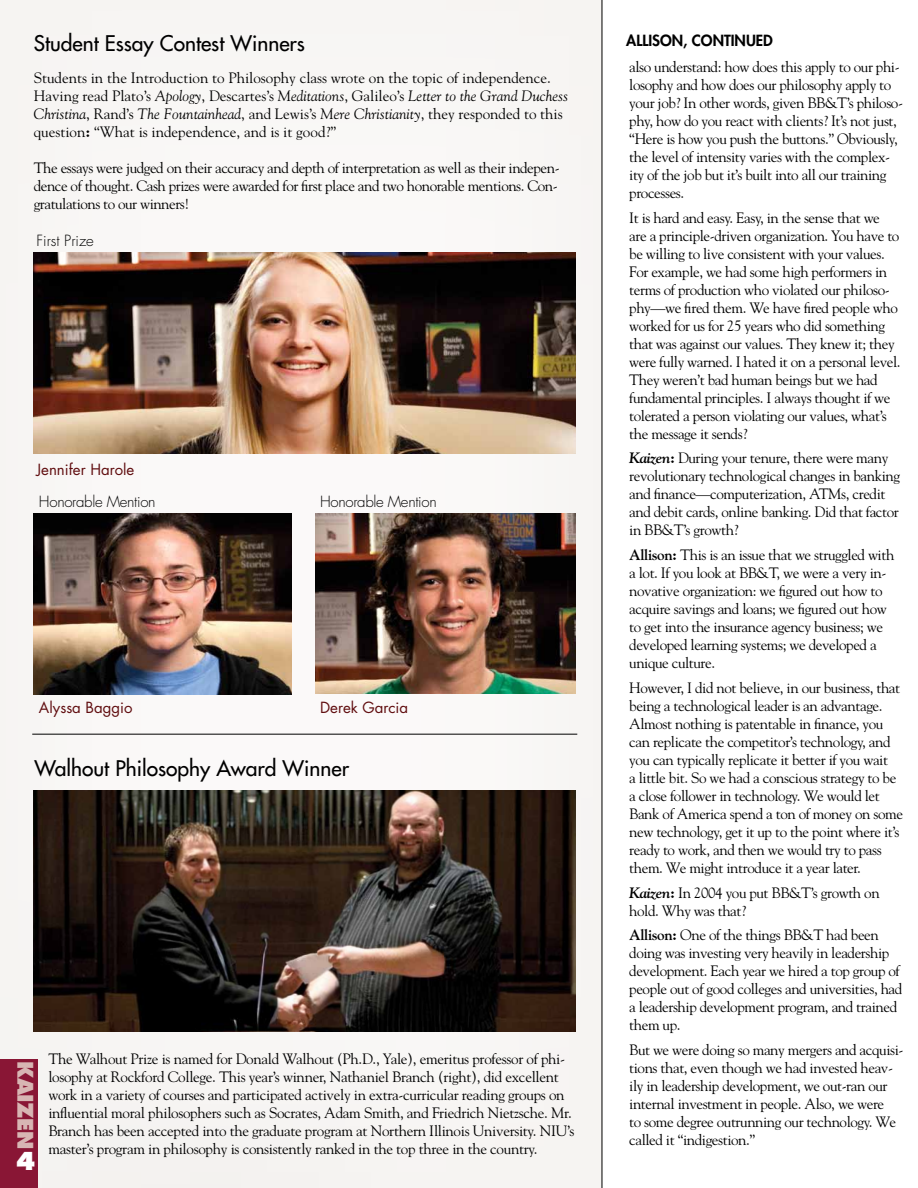
<style>
.page{position:relative;width:918px;height:1188px;background:#fff}
.page>*{position:absolute;margin:0;border:0;box-sizing:border-box;transform-origin:0 0}
.t1{font:800 24px "Futura Std";color:#fff}
.t2{font:500 21px "Futura Std";color:#000}
.t3{font:800 21px "Futura Std";color:#d7b5b3}
.t4{font:15px/18px "Goudy Std";letter-spacing:-.025em;color:#000}
.t5{font:15px/18px "Goudy Std";color:#000}
.t6{font:15px "Futura Std";color:#600d0f}
.t7{font:300 15px "Futura Std";letter-spacing:-.02em;color:#000}
.t8{font:800 15px "Futura Std";color:#000}
.t9{font:300 15px "Futura Std";color:#000}
.s1{font-style:italic}
.s2{font-weight:700}
.s3{font-weight:700;font-style:italic}
</style>
<div class="page">
<div style="left:0;top:0;width:602px;height:1188px;background:#f7f6f4"></div>
<hr style="left:602px;top:0;width:1px;height:1188px;background:#000">
<div style="left:0;top:1059px;width:37px;height:129px;background:#891635"></div>
<hr style="left:32px;top:734px;width:545px;height:1px;background:#000">
<img style="left:34px;top:790px;width:541px;height:241px">
<img style="left:34px;top:253px;width:542px;height:201px">
<img style="left:34px;top:513px;width:258px;height:181px">
<img style="left:315px;top:513px;width:261px;height:180px">
<h2 class="t2" style="left:34px;top:30px;width:273px">Student Essay Contest Winners</h2>
<p class="t5" style="left:34px;top:68px;width:536px">Students in the Introduction to Philosophy class wrote on the topic of independence.<br>Having read Plato’s <span class="s1">Apology</span>, Descartes’s <span class="s1">Meditations</span>, Galileo’s <span class="s1">Letter to the Grand Duchess Christina</span>, Rand’s <span class="s1">The Fountainhead</span>, and Lewis’s <span class="s1">Mere Christianity</span>, they responded to this question<span class="s2">:</span> “What is independence, and is it good?”</p>
<p class="t4" style="left:34px;top:158px;width:527px">The essays were judged on their accuracy and depth of interpretation as well as their indepen&shy;dence of thought. Cash prizes were awarded for first place and two honorable mentions. Con&shy;gratulations to our winners!</p>
<p class="t9" style="left:37px;top:232px;width:59px">First Prize</p>
<p class="t6" style="left:37px;top:460px;width:99px">Jennifer Harole</p>
<p class="t7" style="left:39px;top:493px;width:118px">Honorable Mention</p>
<p class="t6" style="left:39px;top:698px;width:95px">Alyssa Baggio</p>
<p class="t7" style="left:320px;top:493px;width:118px">Honorable Mention</p>
<p class="t6" style="left:320px;top:698px;width:90px">Derek Garcia</p>
<h2 class="t2" style="left:35px;top:755px;width:316px">Walhout Philosophy Award Winner</h2>
<h2 class="t3" style="left:39px;top:1061px;width:88px;rotate:90deg">Kaizen</h2>
<h1 class="t1" style="left:16px;top:1146px;width:21px">4</h1>
<p class="t4" style="left:48px;top:1049px;width:528px">The Walhout Prize is named for Donald Walhout (Ph.D., Yale), emeritus professor of phi&shy;losophy at Rockford College. This year’s winner, Nathaniel Branch (right), did excellent work in a variety of courses and participated actively in extra-curricular reading groups on influential moral philosophers such as Socrates, Adam Smith, and Friedrich Nietzsche. Mr.<br>Branch has been accepted into the graduate program at Northern Illinois University. NIU’s master’s program in philosophy is consistently ranked in the top three in the country.</p>
<p class="t8" style="left:626px;top:31px;width:148px">ALLISON, CONTINUED</p>
<p class="t4" style="left:629px;top:58px;width:275px">also understand: how does this apply to our phi&shy;losophy and how does our philosophy apply to your job? In other words, given BB&amp;T’s philoso&shy;phy, how do you react with clients? It’s not just, “Here is how you push the buttons.” Obviously, the level of intensity varies with the complex&shy;ity of the job but it’s built into all our training processes.</p>
<p class="t4" style="left:629px;top:208px;width:273px">It is hard and easy. Easy, in the sense that we are a principle-driven organization. You have to be willing to live consistent with your values.<br>For example, we had some high performers in terms of production who violated our philoso&shy;phy—we fired them. We have fired people who worked for us for 25 years who did something that was against our values. They knew it; they were fully warned. I hated it on a personal level.<br>They weren’t bad human beings but we had fundamental principles. I always thought if we tolerated a person violating our values, what’s the message it sends?</p>
<p class="t4" style="left:629px;top:449px;width:272px"><span class="s3">Kaizen</span><span class="s2">:</span> During your tenure, there were many revolutionary technological changes in banking and finance—computerization, ATMs, credit and debit cards, online banking. Did that factor in BB&amp;T’s growth?</p>
<p class="t4" style="left:629px;top:546px;width:267px"><span class="s2">Allison:</span> This is an issue that we struggled with a lot. If you look at BB&amp;T, we were a very in&shy;novative organization: we figured out how to acquire savings and loans; we figured out how to get into the insurance agency business; we developed learning systems; we developed a unique culture.</p>
<p class="t4" style="left:629px;top:679px;width:275px">However, I did not believe, in our business, that being a technological leader is an advantage.<br>Almost nothing is patentable in finance, you can replicate the competitor’s technology, and you can typically replicate it better if you wait<br>a little bit. So we had a conscious strategy to be a close follower in technology. We would let Bank of America spend a ton of money on some new technology, get it up to the point where it’s ready to work, and then we would try to pass them. We might introduce it a year later.</p>
<p class="t4" style="left:629px;top:883px;width:252px"><span class="s3">Kaizen</span><span class="s2">:</span> In 2004 you put BB&amp;T’s growth on hold. Why was that?</p>
<p class="t4" style="left:629px;top:926px;width:275px"><span class="s2">Allison:</span> One of the things BB&amp;T had been doing was investing very heavily in leadership development. Each year we hired a top group of people out of good colleges and universities, had a leadership development program, and trained them up.</p>
<p class="t4" style="left:629px;top:1041px;width:276px">But we were doing so many mergers and acquisi&shy;tions that, even though we had invested heav&shy;ily in leadership development, we out-ran our internal investment in people. Also, we were<br>to some degree outrunning our technology. We called it “indigestion.”</p>
</div>
